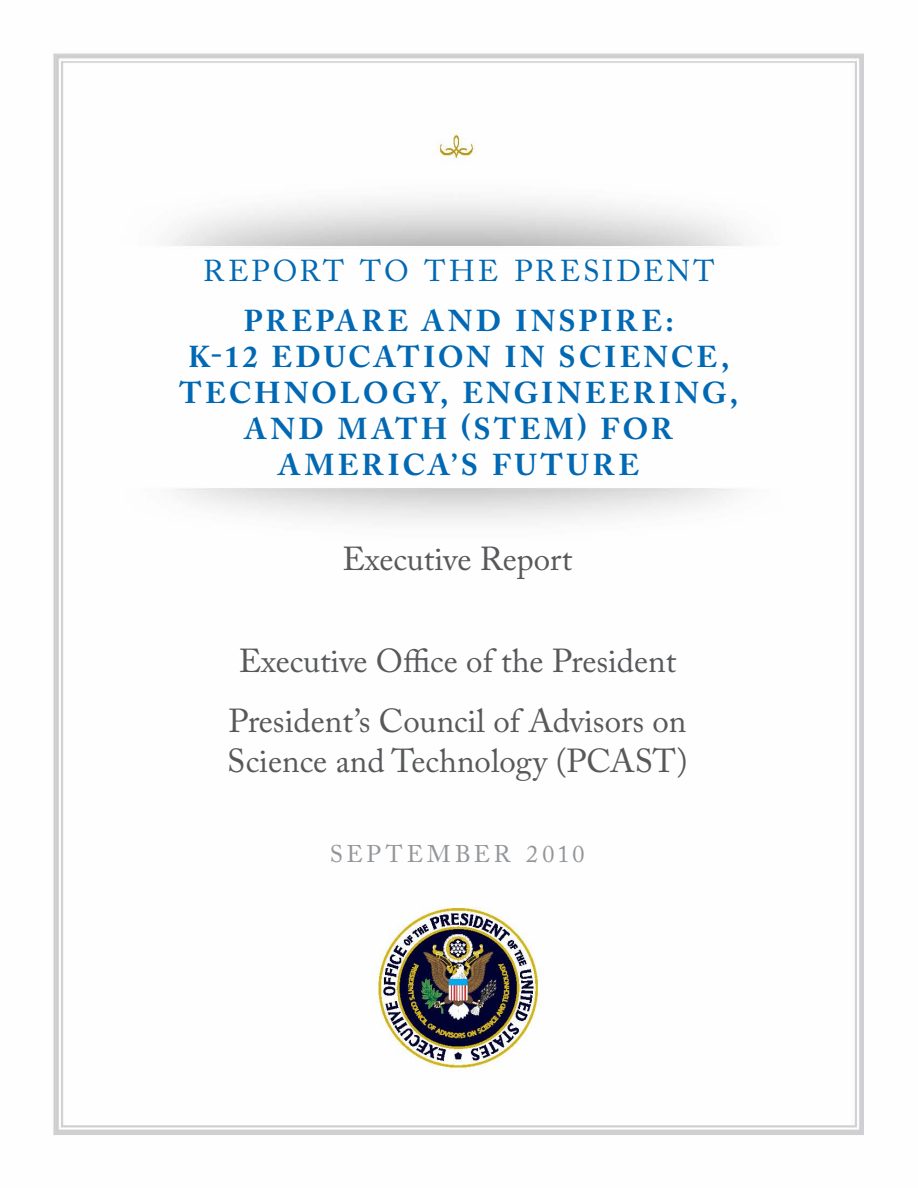
<style>
.page{position:relative;width:918px;height:1188px;background:#fff}
.page>*{position:absolute;margin:0;border:0;box-sizing:border-box;transform-origin:0 0}
.t1{font:33px/59.8px "Adobe Caslon Pro";color:#57585a;text-align:center}
.t2{font:700 30px/36px "Adobe Caslon Pro";letter-spacing:.11em;color:#0168b3;text-align:center}
.t3{font:30px "Adobe Caslon Pro";letter-spacing:.095em;color:#0168b3}
.t4{font:24px "Adobe Caslon Pro";letter-spacing:.15em;color:#939598}
</style>
<div class="page">
<img style="left:53px;top:53px;width:811px;height:1083px">
<p class="t3" style="left:203px;top:253px;width:513px">REPORT TO THE PRESIDENT</p>
<p class="t2" style="left:180px;top:302px;width:560px">PREPARE AND INSPIRE:<br>K-12 EDUCATION IN SCIENCE,<br>TECHNOLOGY, ENGINEERING,<br>AND MATH (STEM) FOR<br>AMERICA’S FUTURE</p>
<p class="t1" style="left:343px;top:529px;width:231px">Executive Report</p>
<p class="t1" style="left:229px;top:631px;width:459px">Executive Office of the President<br>President’s Council of Advisors on</p>
<p class="t1" style="left:227px;top:731px;width:462px">Science and Technology (PCAST)</p>
<p class="t4" style="left:330px;top:840px;width:256px">SEPTEMBER 2010</p>
</div>
